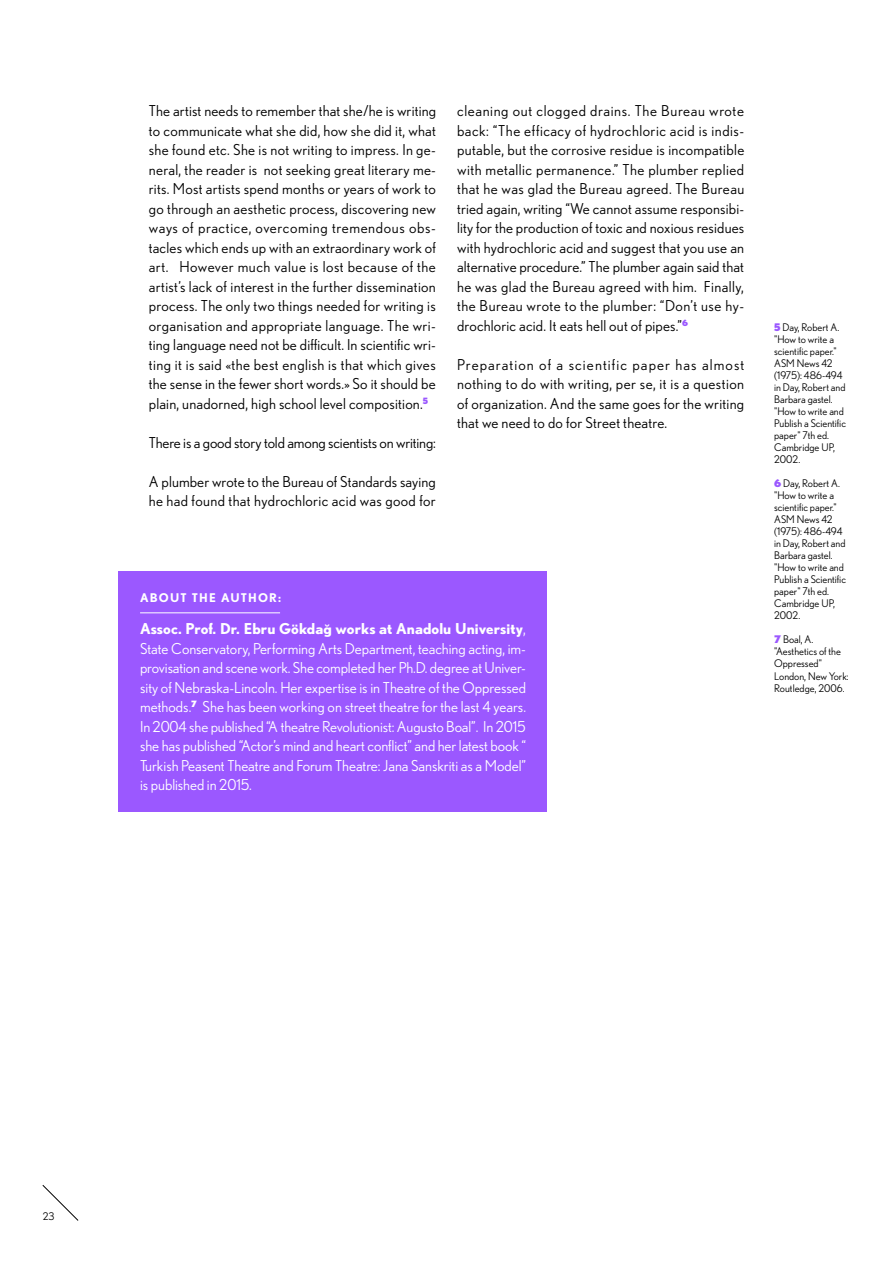
<style>
.page{position:relative;width:893px;height:1263px;background:#fff}
.page>*{position:absolute;margin:0;border:0;box-sizing:border-box;transform-origin:0 0}
.t1{font:15px/19.5px "Nobel";letter-spacing:.015em;color:#000;text-align:justify}
.t2{font:15px/19.5px "Nobel";letter-spacing:-.005em;color:#fff;text-align:justify}
.t3{font:15px "Nobel";letter-spacing:-.01em;color:#000}
.t4{font:700 12px "Nobel";letter-spacing:.1em;color:#fff}
.t5{font:10.5px/12px "Nobel";color:#000}
.s1{font-weight:700}
.s2{font-weight:900;color:#9b58ff}
</style>
<div class="page">
<svg style="left:42px;top:1185px;width:37px;height:36px"></svg>
<div style="left:119px;top:571px;width:428px;height:240px;background:#9b58ff"></div>
<hr style="left:140px;top:612px;width:140px;height:1px;background:#fff">
<p class="t1" style="left:149px;top:101px;width:289px">The artist needs to remember that she/he is writing to communicate what she did, how she did it, what she found etc. She is not writing to impress. In ge&shy;neral, the reader is not seeking great literary me&shy;rits. Most artists spend months or years of work to go through an aesthetic process, discovering new ways of practice, overcoming tremendous obs&shy;tacles which ends up with an extraordinary work of art. However much value is lost because of the artist’s lack of interest in the further dissemination process. The only two things needed for writing is organisation and appropriate language. The wri&shy;ting language need not be difficult. In scientific wri&shy;ting it is said «the best english is that which gives the sense in the fewer short words.» So it should be plain, unadorned, high school level composition.<sup>5</sup></p>
<p class="t3" style="left:149px;top:434px;width:289px">There is a good story told among scientists on writing:</p>
<p class="t1" style="left:149px;top:471px;width:289px">A plumber wrote to the Bureau of Standards saying he had found that hydrochloric acid was good for</p>
<p class="t1" style="left:457px;top:101px;width:289px">cleaning out clogged drains. The Bureau wrote back: “The efficacy of hydrochloric acid is indis&shy;putable, but the corrosive residue is incompatible with metallic permanence.” The plumber replied that he was glad the Bureau agreed. The Bureau tried again, writing “We cannot assume responsibi&shy;lity for the production of toxic and noxious residues with hydrochloric acid and suggest that you use an alternative procedure.” The plumber again said that he was glad the Bureau agreed with him. Finally, the Bureau wrote to the plumber: “Don’t use hy&shy;drochloric acid. It eats hell out of pipes.”<sup>6</sup></p>
<p class="t1" style="left:457px;top:354px;width:289px">Preparation of a scientific paper has almost nothing to do with writing, per se, it is a question of organization. And the same goes for the writing that we need to do for Street theatre.</p>
<p class="t4" style="left:140px;top:590px;width:143px">ABOUT THE AUTHOR:</p>
<p class="t2" style="left:140px;top:619px;width:387px"><span class="s1">Assoc. Prof. Dr. Ebru Gökda˘g works at Anadolu University</span>, State Conservatory, Performing Arts Department, teaching acting, im&shy;provisation and scene work. She completed her Ph.D. degree at Univer&shy;sity of Nebraska-Lincoln. Her expertise is in Theatre of the Oppressed methods.<sup>7</sup> She has been working on street theatre for the last 4 years.<br>In 2004 she published “A theatre Revolutionist: Augusto Boal”. In 2015 she has published “Actor’s mind and heart conflict” and her latest book “ Turkish Peasent Theatre and Forum Theatre: Jana Sanskriti as a Model” is published in 2015.</p>
<p class="t5" style="left:774px;top:321px;width:73px"><span class="s2">5</span> Day, Robert A. "How to write a scientific paper."<br>ASM News 42 (1975): 486-494 in Day, Robert and<br>Barbara gastel. "How to write and<br>Publish a Scientific paper" 7th ed.<br>Cambridge UP,<br>2002.</p>
<p class="t5" style="left:774px;top:478px;width:73px"><span class="s2">6</span> Day, Robert A. "How to write a scientific paper."<br>ASM News 42 (1975): 486-494 in Day, Robert and<br>Barbara gastel. "How to write and<br>Publish a Scientific paper" 7th ed.<br>Cambridge UP,<br>2002.</p>
<p class="t5" style="left:774px;top:634px;width:76px"><span class="s2">7</span> Boal, A. "Aesthetics of the<br>Oppressed"<br>London, New York:<br>Routledge, 2006.</p>
<p class="t5" style="left:43px;top:1210px;width:13px">23</p>
</div>
